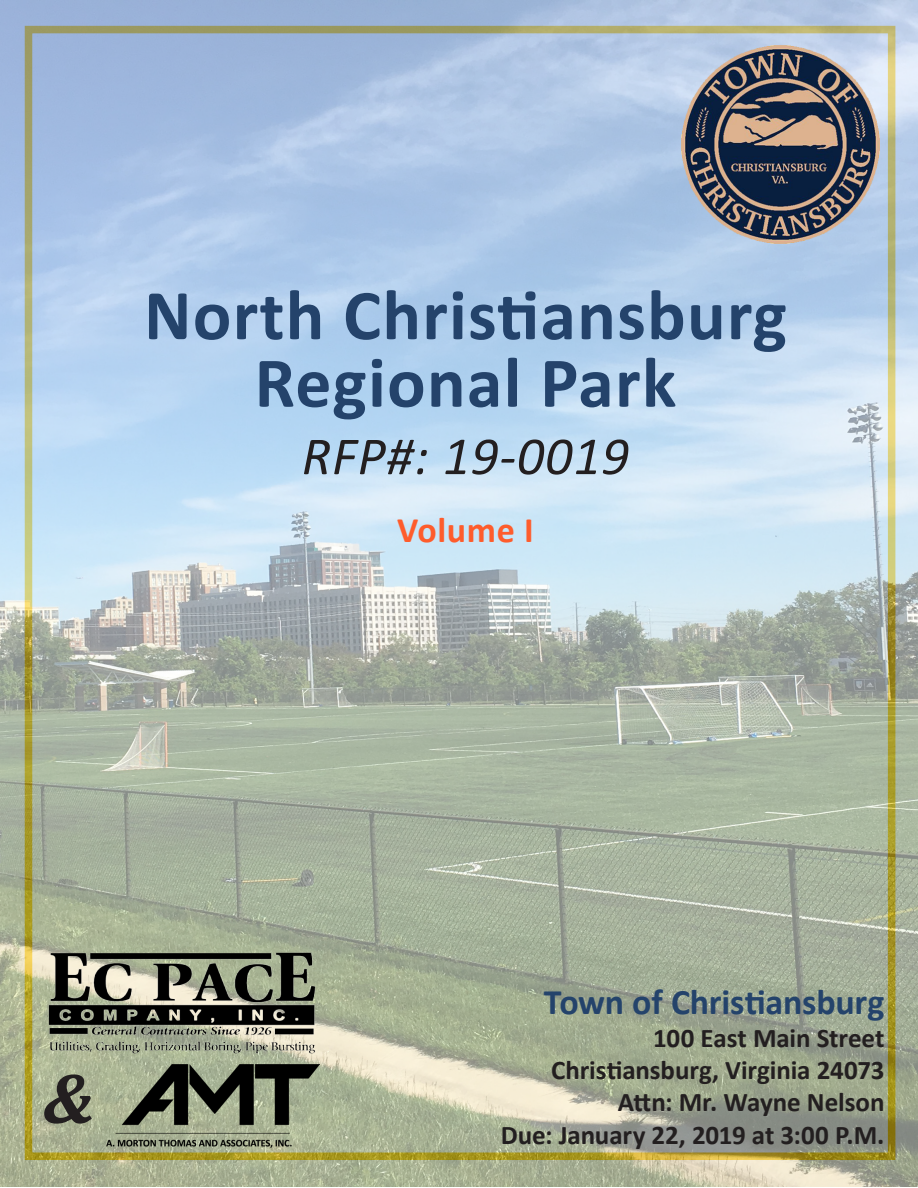
<style>
.page{position:relative;width:918px;height:1188px;background:#fff}
.page>*{position:absolute;margin:0;border:0;box-sizing:border-box;transform-origin:0 0}
._01_AMT_Footer_Left{font:700 72px "Calibri";letter-spacing:.015em;color:#24436b}
._01_AMT_Footer_Left-2{font:italic 700 72px "Cambria";color:#231f20}
._01_AMT_Footer_Left-3{font:italic 54px "Calibri";letter-spacing:.015em;color:#231f20}
.Text{font:700 36px "Calibri";letter-spacing:-.005em;color:#24436b}
._01_AMT_Footer_Left-4{font:700 36px "Calibri";color:#fe5c2c}
.Text-2{font:700 27px "Calibri";letter-spacing:-.005em;color:#231f20}
</style>
<div class="page">
<img style="left:0;top:0;width:918px;height:1187px">
<img style="left:42px;top:946px;width:284px;height:116px">
<img style="left:107px;top:1065px;width:212px;height:84px">
<img style="left:681px;top:45px;width:198px;height:198px">
<p class="_01_AMT_Footer_Left" style="left:144px;top:264px;width:644px">North Christiansburg</p>
<p class="_01_AMT_Footer_Left" style="left:255px;top:332px;width:423px">Regional Park</p>
<p class="_01_AMT_Footer_Left-3" style="left:302px;top:419px;width:329px">RFP#: 19-0019</p>
<p class="_01_AMT_Footer_Left-4" style="left:397px;top:504px;width:138px">Volume I</p>
<p class="_01_AMT_Footer_Left-2" style="left:42px;top:1048px;width:53px">&amp;</p>
<p class="Text" style="left:544px;top:977px;width:342px">Town of Christiansburg</p>
<p class="Text-2" style="left:653px;top:1018px;width:233px">100 East Main Street</p>
<p class="Text-2" style="left:551px;top:1051px;width:335px">Christiansburg, Virginia 24073</p>
<p class="Text-2" style="left:618px;top:1083px;width:268px">Attn: Mr. Wayne Nelson</p>
<p class="Text-2" style="left:501px;top:1116px;width:385px">Due: January 22, 2019 at 3:00 P.M.</p>
</div>
